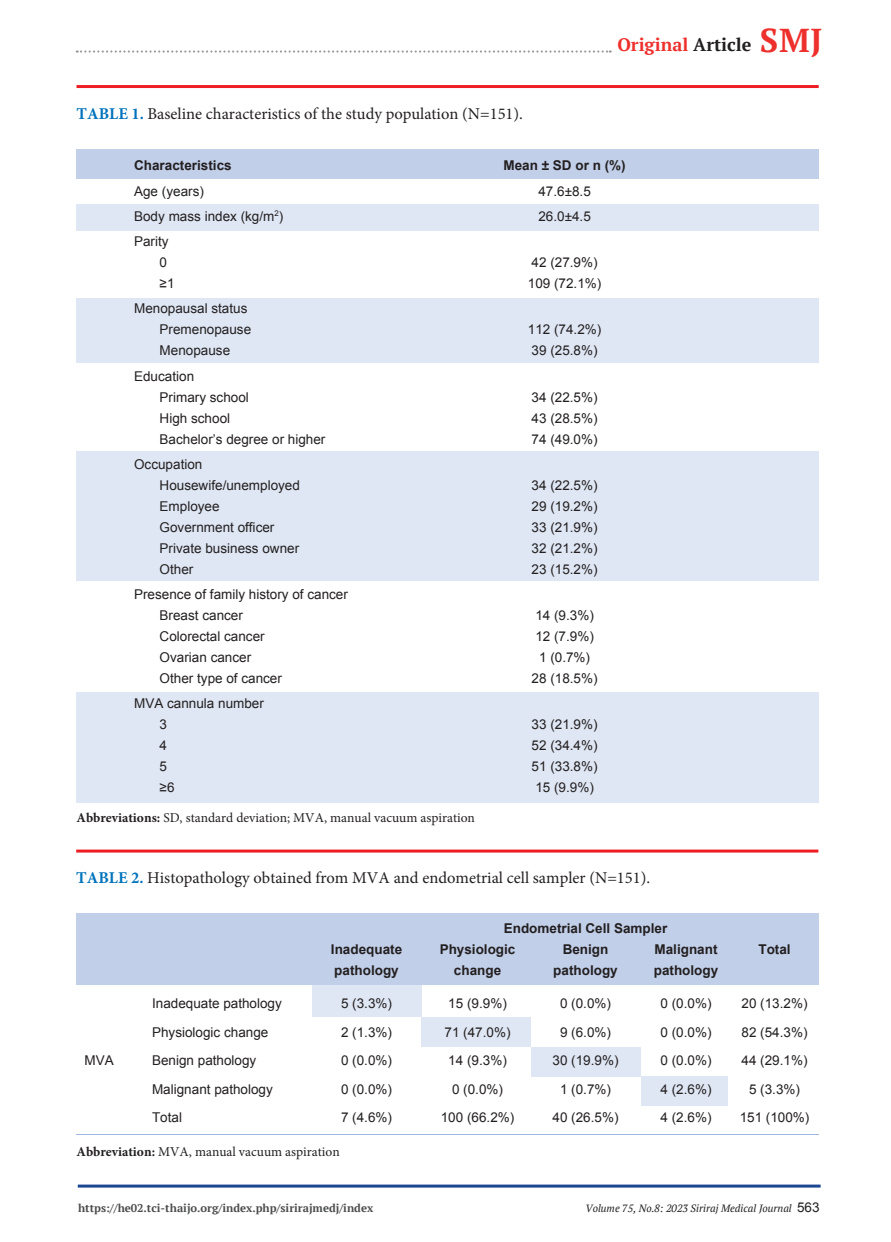
<style>
.page{position:relative;width:891px;height:1242px;background:#fff}
.page>*{position:absolute;margin:0;border:0;box-sizing:border-box;transform-origin:0 0}
.t1{font:700 18px "PT Serif";color:#ee302d}
.t2{font:16.5px "Minion Pro";color:#231f20}
.t3{font:13.5px "Arial";color:#231f20}
.t4{font:700 13.5px "Arial";color:#231f20}
.t5{font:13.5px "Minion Pro";color:#231f20}
.t6{font:700 11.25px "PT Serif";color:#4b4c4d}
.t7{font:italic 10.5px "PT Serif";color:#231f20}
.s1{color:#231f20}
.s2{font-size:33px}
.s3{font-weight:700;color:#0073bc}
.s4{font-weight:700}
.s5{font-family:"Arial";font-style:normal;font-size:13.5px}
</style>
<div class="page">
<svg style="left:77px;top:50px;width:534px;height:3px"></svg>
<hr style="left:78px;top:1185px;width:743px;height:3px;background:#1b4691">
<div style="left:312px;top:985px;width:110px;height:32px;background:#dfe7f4"></div>
<div style="left:422px;top:1017px;width:109px;height:30px;background:#dfe7f4"></div>
<div style="left:531px;top:1047px;width:110px;height:30px;background:#dfe7f4"></div>
<div style="left:641px;top:1077px;width:86px;height:29px;background:#dfe7f4"></div>
<div style="left:77px;top:913px;width:742px;height:72px;background:#c1cfe9"></div>
<div style="left:77px;top:204px;width:742px;height:26px;background:#dfe7f4"></div>
<hr style="left:77px;top:1135px;width:742px;height:1px;background:#9fb8df">
<div style="left:77px;top:298px;width:742px;height:64px;background:#dfe7f4"></div>
<div style="left:77px;top:452px;width:742px;height:129px;background:#dfe7f4"></div>
<div style="left:77px;top:693px;width:742px;height:110px;background:#dfe7f4"></div>
<div style="left:77px;top:149px;width:742px;height:30px;background:#c1cfe9"></div>
<hr style="left:77px;top:85px;width:742px;height:3px;background:#ee1d23">
<hr style="left:76px;top:850px;width:742px;height:3px;background:#ee1d23">
<h1 class="t1" style="left:617px;top:33px;width:207px">Original <span class="s1">Article</span> <span class="s2">SMJ</span></h1>
<p class="t2" style="left:77px;top:103px;width:448px"><span class="s3">TABLE 1.</span> Baseline characteristics of the study population (N=151).</p>
<p class="t4" style="left:134px;top:157px;width:99px">Characteristics</p>
<p class="t4" style="left:504px;top:157px;width:124px">Mean ± SD or n (%)</p>
<p class="t3" style="left:134px;top:182px;width:71px">Age (years)</p>
<p class="t3" style="left:538px;top:182px;width:54px">47.6±8.5</p>
<p class="t3" style="left:134px;top:207px;width:151px">Body mass index (kg/m<sup>2</sup>)</p>
<p class="t3" style="left:538px;top:207px;width:54px">26.0±4.5</p>
<p class="t3" style="left:134px;top:232px;width:36px">Parity</p>
<p class="t3" style="left:160px;top:253px;width:9px">0</p>
<p class="t3" style="left:532px;top:253px;width:68px">42 (27.9%)</p>
<p class="t3" style="left:160px;top:274px;width:16px">≥1</p>
<p class="t3" style="left:528px;top:274px;width:75px">109 (72.1%)</p>
<p class="t3" style="left:134px;top:300px;width:115px">Menopausal status</p>
<p class="t3" style="left:160px;top:321px;width:93px">Premenopause</p>
<p class="t3" style="left:528px;top:321px;width:75px">112 (74.2%)</p>
<p class="t3" style="left:160px;top:342px;width:72px">Menopause</p>
<p class="t3" style="left:532px;top:342px;width:68px">39 (25.8%)</p>
<p class="t3" style="left:134px;top:367px;width:62px">Education</p>
<p class="t3" style="left:160px;top:388px;width:91px">Primary school</p>
<p class="t3" style="left:532px;top:388px;width:68px">34 (22.5%)</p>
<p class="t3" style="left:160px;top:409px;width:72px">High school</p>
<p class="t3" style="left:532px;top:409px;width:68px">43 (28.5%)</p>
<p class="t3" style="left:160px;top:430px;width:167px">Bachelor’s degree or higher</p>
<p class="t3" style="left:532px;top:430px;width:68px">74 (49.0%)</p>
<p class="t3" style="left:134px;top:455px;width:70px">Occupation</p>
<p class="t3" style="left:160px;top:476px;width:142px">Housewife/unemployed</p>
<p class="t3" style="left:532px;top:476px;width:68px">34 (22.5%)</p>
<p class="t3" style="left:160px;top:497px;width:62px">Employee</p>
<p class="t3" style="left:532px;top:497px;width:68px">29 (19.2%)</p>
<p class="t3" style="left:160px;top:518px;width:116px">Government officer</p>
<p class="t3" style="left:532px;top:518px;width:68px">33 (21.9%)</p>
<p class="t3" style="left:160px;top:539px;width:141px">Private business owner</p>
<p class="t3" style="left:532px;top:539px;width:68px">32 (21.2%)</p>
<p class="t3" style="left:160px;top:560px;width:35px">Other</p>
<p class="t3" style="left:532px;top:560px;width:68px">23 (15.2%)</p>
<p class="t3" style="left:134px;top:585px;width:215px">Presence of family history of cancer</p>
<p class="t3" style="left:160px;top:606px;width:85px">Breast cancer</p>
<p class="t3" style="left:535px;top:606px;width:60px">14 (9.3%)</p>
<p class="t3" style="left:160px;top:627px;width:107px">Colorectal cancer</p>
<p class="t3" style="left:535px;top:627px;width:60px">12 (7.9%)</p>
<p class="t3" style="left:160px;top:648px;width:93px">Ovarian cancer</p>
<p class="t3" style="left:539px;top:648px;width:53px">1 (0.7%)</p>
<p class="t3" style="left:160px;top:669px;width:124px">Other type of cancer</p>
<p class="t3" style="left:532px;top:669px;width:68px">28 (18.5%)</p>
<p class="t3" style="left:134px;top:695px;width:131px">MVA cannula number</p>
<p class="t3" style="left:160px;top:716px;width:9px">3</p>
<p class="t3" style="left:532px;top:716px;width:68px">33 (21.9%)</p>
<p class="t3" style="left:160px;top:737px;width:9px">4</p>
<p class="t3" style="left:532px;top:737px;width:68px">52 (34.4%)</p>
<p class="t3" style="left:160px;top:758px;width:9px">5</p>
<p class="t3" style="left:532px;top:758px;width:68px">51 (33.8%)</p>
<p class="t3" style="left:160px;top:779px;width:16px">≥6</p>
<p class="t3" style="left:535px;top:779px;width:60px">15 (9.9%)</p>
<p class="t5" style="left:77px;top:808px;width:400px"><span class="s4">Abbreviations:</span> SD, standard deviation; MVA, manual vacuum aspiration</p>
<p class="t2" style="left:76px;top:867px;width:576px"><span class="s3">TABLE 2.</span> Histopathology obtained from MVA and endometrial cell sampler (N=151).</p>
<p class="t4" style="left:504px;top:920px;width:165px">Endometrial Cell Sampler</p>
<p class="t4" style="left:331px;top:941px;width:73px">Inadequate</p>
<p class="t4" style="left:440px;top:941px;width:77px">Physiologic</p>
<p class="t4" style="left:563px;top:941px;width:47px">Benign</p>
<p class="t4" style="left:655px;top:941px;width:65px">Malignant</p>
<p class="t4" style="left:758px;top:941px;width:34px">Total</p>
<p class="t4" style="left:334px;top:962px;width:66px">pathology</p>
<p class="t4" style="left:454px;top:962px;width:49px">change</p>
<p class="t4" style="left:553px;top:962px;width:66px">pathology</p>
<p class="t4" style="left:654px;top:962px;width:66px">pathology</p>
<p class="t3" style="left:152px;top:994px;width:131px">Inadequate pathology</p>
<p class="t3" style="left:341px;top:994px;width:53px">5 (3.3%)</p>
<p class="t3" style="left:448px;top:994px;width:60px">15 (9.9%)</p>
<p class="t3" style="left:560px;top:994px;width:53px">0 (0.0%)</p>
<p class="t3" style="left:661px;top:994px;width:53px">0 (0.0%)</p>
<p class="t3" style="left:742px;top:994px;width:68px">20 (13.2%)</p>
<p class="t3" style="left:152px;top:1023px;width:118px">Physiologic change</p>
<p class="t3" style="left:341px;top:1023px;width:53px">2 (1.3%)</p>
<p class="t3" style="left:445px;top:1023px;width:68px">71 (47.0%)</p>
<p class="t3" style="left:560px;top:1023px;width:53px">9 (6.0%)</p>
<p class="t3" style="left:661px;top:1023px;width:53px">0 (0.0%)</p>
<p class="t3" style="left:742px;top:1023px;width:68px">82 (54.3%)</p>
<p class="t3" style="left:85px;top:1051px;width:31px">MVA</p>
<p class="t3" style="left:152px;top:1051px;width:106px">Benign pathology</p>
<p class="t3" style="left:341px;top:1051px;width:53px">0 (0.0%)</p>
<p class="t3" style="left:448px;top:1051px;width:60px">14 (9.3%)</p>
<p class="t3" style="left:553px;top:1051px;width:68px">30 (19.9%)</p>
<p class="t3" style="left:661px;top:1051px;width:53px">0 (0.0%)</p>
<p class="t3" style="left:742px;top:1051px;width:68px">44 (29.1%)</p>
<p class="t3" style="left:152px;top:1080px;width:122px">Malignant pathology</p>
<p class="t3" style="left:341px;top:1080px;width:53px">0 (0.0%)</p>
<p class="t3" style="left:452px;top:1080px;width:53px">0 (0.0%)</p>
<p class="t3" style="left:560px;top:1080px;width:53px">1 (0.7%)</p>
<p class="t3" style="left:661px;top:1080px;width:53px">4 (2.6%)</p>
<p class="t3" style="left:749px;top:1080px;width:53px">5 (3.3%)</p>
<p class="t3" style="left:152px;top:1108px;width:32px">Total</p>
<p class="t3" style="left:341px;top:1108px;width:53px">7 (4.6%)</p>
<p class="t3" style="left:441px;top:1108px;width:75px">100 (66.2%)</p>
<p class="t3" style="left:553px;top:1108px;width:68px">40 (26.5%)</p>
<p class="t3" style="left:661px;top:1108px;width:53px">4 (2.6%)</p>
<p class="t3" style="left:740px;top:1108px;width:71px">151 (100%)</p>
<p class="t5" style="left:77px;top:1142px;width:265px"><span class="s4">Abbreviation:</span> MVA, manual vacuum aspiration</p>
<p class="t6" style="left:78px;top:1201px;width:297px">https://he02.tci-thaijo.org/index.php/sirirajmedj/index</p>
<p class="t7" style="left:586px;top:1202px;width:235px">Volume 75, No.8: 2023 Siriraj Medical Journal <span class="s5">563</span></p>
</div>
